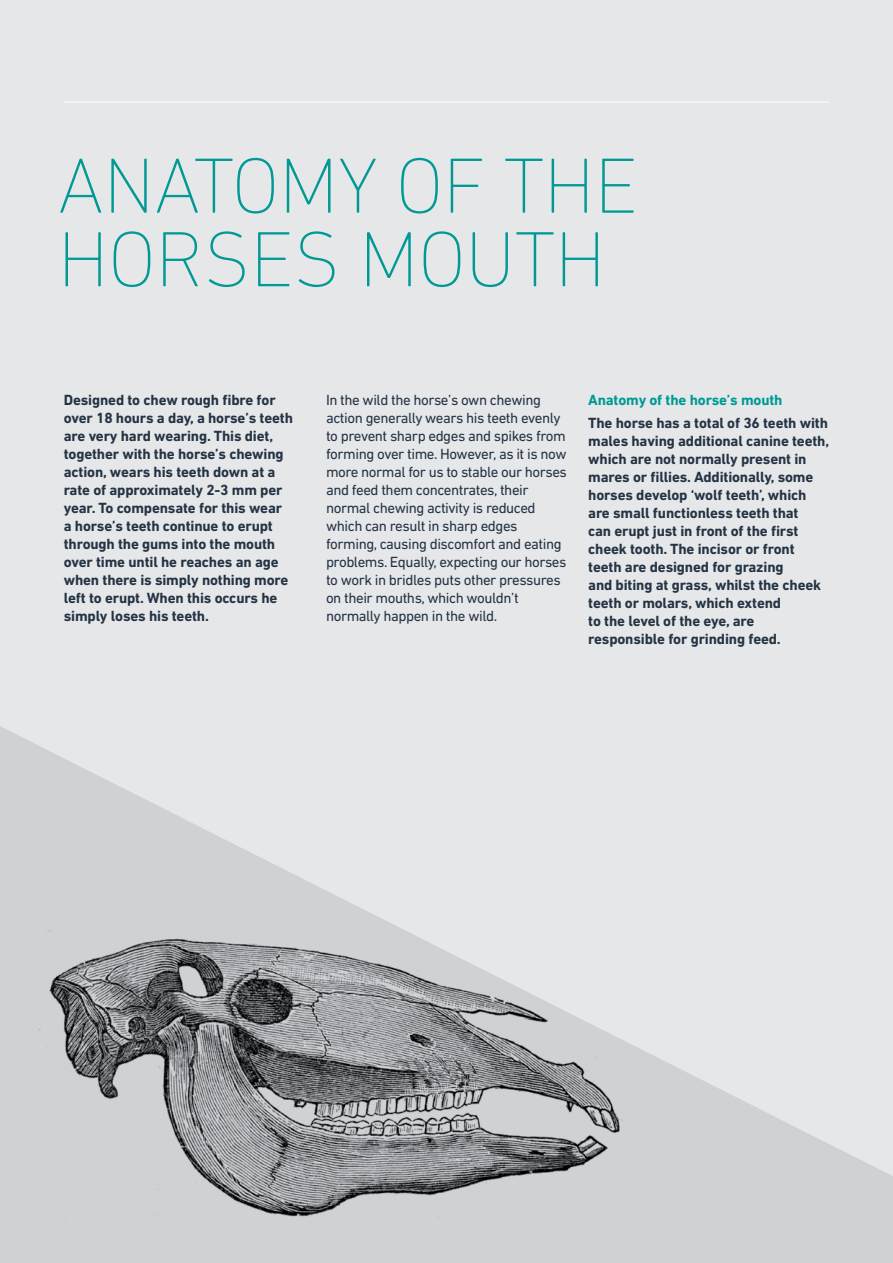
<style>
.page{position:relative;width:893px;height:1263px;background:#e6e7e9}
.page>*{position:absolute;margin:0;border:0;box-sizing:border-box;transform-origin:0 0}
.t1{font:200 79.5px/73.5px "DIN Next LT Pro";letter-spacing:-.01em;color:#009994}
.t2{font:700 15px/18px "DIN Next LT Pro";letter-spacing:-.01em;color:#243444}
.t3{font:15px/18px "DIN Next LT Pro";letter-spacing:-.03em;color:#243444}
.t4{font:700 15px "DIN Next LT Pro";letter-spacing:-.01em;color:#009994}
</style>
<div class="page">
<svg style="left:0;top:726px;width:893px;height:537px"></svg>
<img style="left:38px;top:929px;width:595px;height:294px">
<hr style="left:64px;top:102px;width:765px;height:1px;background:#fff">
<h1 class="t1" style="left:57px;top:148px;width:582px">ANATO MY OF THE<br>HORSES MOUTH</h1>
<p class="t2" style="left:64px;top:391px;width:231px">Designed to chew rough fibre for over 18 hours a day, a horse’s teeth are very hard wearing. This diet, together with the horse’s chewing action, wears his teeth down at a rate of approximately 2-3 mm per year. To compensate for this wear a horse’s teeth continue to erupt through the gums into the mouth over time until he reaches an age when there is simply nothing more left to erupt. When this occurs he simply loses his teeth.</p>
<p class="t3" style="left:326px;top:391px;width:242px">In the wild the horse’s own chewing action generally wears his teeth evenly to prevent sharp edges and spikes from forming over time. However, as it is now more normal for us to stable our horses and feed them concentrates, their normal chewing activity is reduced which can result in sharp edges forming, causing discomfort and eating problems. Equally, expecting our horses to work in bridles puts other pressures on their mouths, which wouldn’t normally happen in the wild.</p>
<p class="t4" style="left:588px;top:392px;width:196px">Anatomy of the horse’s mouth</p>
<p class="t2" style="left:588px;top:414px;width:242px">The horse has a total of 36 teeth with males having additional canine teeth, which are not normally present in mares or fillies. Additionally, some horses develop ‘wolf teeth’, which are small functionless teeth that<br>can erupt just in front of the first cheek tooth. The incisor or front teeth are designed for grazing<br>and biting at grass, whilst the cheek teeth or molars, which extend<br>to the level of the eye, are responsible for grinding feed.</p>
</div>
